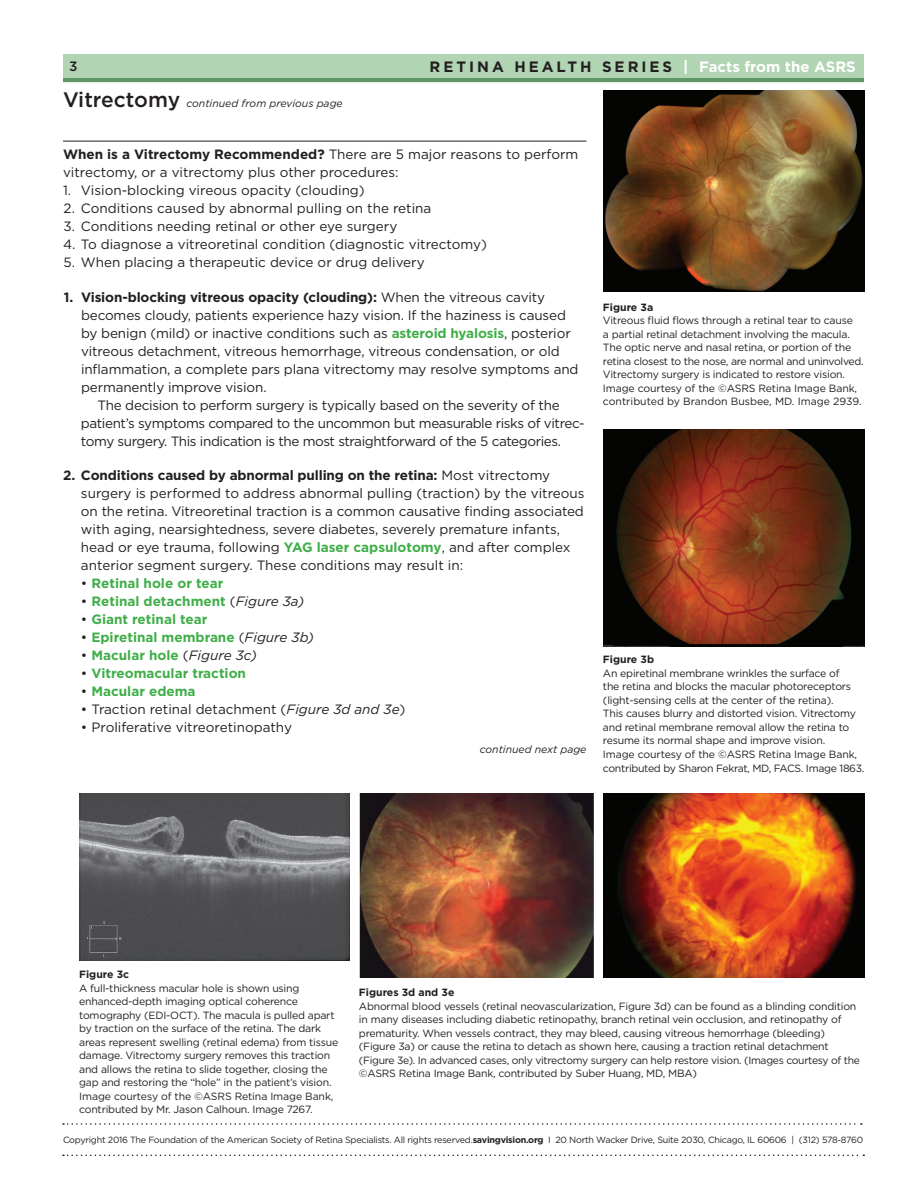
<style>
.page{position:relative;width:918px;height:1188px;background:#fff}
.page>*{position:absolute;margin:0;border:0;box-sizing:border-box;transform-origin:0 0}
.t1{font:700 15px "Gotham";letter-spacing:.2em;color:#231f20}
.t2{font:13.5px/18px "Gotham";letter-spacing:-.01em;color:#231f20}
.t3{font:13.5px/18px "Gotham";letter-spacing:-.03em;color:#231f20}
.t4{font:700 13.5px "Gotham";color:#40ae49}
.t5{font:500 13.5px "Gotham";color:#231f20}
.t6{font:10.5px/13.5px "Gotham";letter-spacing:-.02em;color:#231f20}
.t7{font:italic 10.5px "Gotham";color:#231f20}
.t8{font:700 10.5px "Gotham";color:#231f20}
.t9{font:9px "Gotham";letter-spacing:-.025em;color:#231f20}
.s1{font-weight:500;font-style:normal;font-size:21px}
.s2{color:#fff}
.s3{font-weight:700}
.s4{font-weight:700;color:#40ae49}
.s5{font-weight:400;color:#231f20}
.s6{font-weight:400;font-style:italic;color:#231f20}
.s7{font-style:italic}
</style>
<div class="page">
<hr style="left:63px;top:78px;width:801px;height:4px;background:#609768">
<div style="left:63px;top:54px;width:801px;height:24px;background:#b1d4b3"></div>
<svg style="left:63px;top:1123px;width:799px;height:2px"></svg>
<svg style="left:63px;top:1155px;width:801px;height:1px"></svg>
<hr style="left:63px;top:141px;width:523px;height:1px;background:#231f20">
<img style="left:603px;top:90px;width:261px;height:202px">
<img style="left:603px;top:429px;width:261px;height:217px">
<img style="left:359px;top:793px;width:235px;height:185px">
<img style="left:603px;top:793px;width:261px;height:185px">
<img style="left:80px;top:794px;width:269px;height:167px">
<p class="t5" style="left:69px;top:58px;width:10px">3</p>
<p class="t7" style="left:63px;top:96px;width:281px"><span class="s1">Vitrectomy</span> continued from previous page</p>
<h1 class="t1" style="left:429px;top:57px;width:428px">RETINA HEALTH SERIES <span class="s2">| Factsfrom the ASRS</span></h1>
<p class="t2" style="left:63px;top:145px;width:517px"><span class="s3">When is a Vitrectomy Recommended?</span> There are 5 major reasons to perform vitrectomy, or a vitrectomy plus other procedures:</p>
<p class="t2" style="left:63px;top:181px;width:303px">1. Vision-blocking vireous opacity (clouding)</p>
<p class="t2" style="left:64px;top:199px;width:369px">2. Conditions caused by abnormal pulling on the retina</p>
<p class="t2" style="left:63px;top:217px;width:335px">3. Conditions needing retinal or other eye surgery</p>
<p class="t2" style="left:63px;top:235px;width:426px">4. To diagnose a vitreoretinal condition (diagnostic vitrectomy)</p>
<p class="t2" style="left:63px;top:253px;width:363px">5. When placing a therapeutic device or drug delivery</p>
<p class="t2" style="left:81px;top:288px;width:499px;text-indent:-17px"><span class="s3">1. Vision-blocking vitreous opacity (clouding):</span> When the vitreous cavity becomes cloudy, patients experience hazy vision. If the haziness is caused by benign (mild) or inactive conditions such as <span class="s4">asteroid hyalosis</span>, posterior vitreous detachment, vitreous hemorrhage, vitreous condensation, or old inflammation, a complete pars plana vitrectomy may resolve symptoms and permanently improve vision.</p>
<p class="t3" style="left:81px;top:396px;width:505px;text-indent:17px">The decision to perform surgery is typically based on the severity of the patient’s symptoms compared to the uncommon but measurable risks of vitrec&shy;tomy surgery. This indication is the most straightforward of the 5 categories.</p>
<p class="t2" style="left:81px;top:466px;width:505px;text-indent:-18px"><span class="s3">2. Conditions caused by abnormal pulling on the retina:</span> Most vitrectomy surgery is performed to address abnormal pulling (traction) by the vitreous on the retina. Vitreoretinal traction is a common causative finding associated with aging, nearsightedness, severe diabetes, severely premature infants, head or eye trauma, following <span class="s4">YAG laser capsulotomy</span>, and after complex anterior segment surgery. These conditions may result in:</p>
<p class="t4" style="left:81px;top:574px;width:144px"><span class="s5">•</span> Retinal hole or tear</p>
<p class="t4" style="left:81px;top:592px;width:225px"><span class="s5">•</span> Retinal detachment <span class="s5">(</span><span class="s6">Figure 3a)</span></p>
<p class="t4" style="left:81px;top:610px;width:128px"><span class="s5">•</span> Giant retinal tear</p>
<p class="t4" style="left:81px;top:628px;width:235px"><span class="s5">•</span> Epiretinal membrane <span class="s5">(</span><span class="s6">Figure 3b)</span></p>
<p class="t4" style="left:81px;top:646px;width:178px"><span class="s5">•</span> Macular hole <span class="s5">(</span><span class="s6">Figure 3c)</span></p>
<p class="t4" style="left:81px;top:664px;width:167px"><span class="s5">•</span> Vitreomacular traction</p>
<p class="t4" style="left:81px;top:682px;width:116px"><span class="s5">•</span> Macular edema</p>
<p class="t2" style="left:81px;top:700px;width:326px">• Traction retinal detachment (<span class="s7">Figure 3d and 3e</span>)</p>
<p class="t2" style="left:81px;top:718px;width:213px">• Proliferative vitreoretinopathy</p>
<p class="t7" style="left:480px;top:742px;width:108px">continued next page</p>
<p class="t8" style="left:603px;top:300px;width:52px">Figure 3a</p>
<p class="t6" style="left:603px;top:314px;width:262px">Vitreous fluid flows through a retinal tear to cause<br>a partial retinal detachment involving the macula.<br>The optic nerve and nasal retina, or portion of the retina closest to the nose, are normal and uninvolved.<br>Vitrectomy surgery is indicated to restore vision.<br>Image courtesy of the ©ASRS Retina Image Bank, contributed by Brandon Busbee, MD. Image 2939.</p>
<p class="t8" style="left:603px;top:653px;width:53px">Figure 3b</p>
<p class="t6" style="left:603px;top:666px;width:263px">An epiretinal membrane wrinkles the surface of<br>the retina and blocks the macular photoreceptors (light-sensing cells at the center of the retina).<br>This causes blurry and distorted vision. Vitrectomy and retinal membrane removal allow the retina to resume its normal shape and improve vision.<br>Image courtesy of the ©ASRS Retina Image Bank, contributed by Sharon Fekrat, MD, FACS. Image 1863.</p>
<p class="t8" style="left:79px;top:967px;width:52px">Figure 3c</p>
<p class="t6" style="left:79px;top:981px;width:261px">A full-thickness macular hole is shown using enhanced-depth imaging optical coherence tomography (EDI-OCT). The macula is pulled apart by traction on the surface of the retina. The dark areas represent swelling (retinal edema) from tissue damage. Vitrectomy surgery removes this traction and allows the retina to slide together, closing the gap and restoring the “hole” in the patient’s vision.<br>Image courtesy of the ©ASRS Retina Image Bank, contributed by Mr. Jason Calhoun. Image 7267.</p>
<p class="t8" style="left:359px;top:986px;width:97px">Figures 3d and 3e</p>
<p class="t6" style="left:359px;top:999px;width:503px">Abnormal blood vessels (retinal neovascularization, Figure 3d) can be found as a blinding condition in many diseases including diabetic retinopathy, branch retinal vein occlusion, and retinopathy of prematurity. When vessels contract, they may bleed, causing vitreous hemorrhage (bleeding) (Figure 3a) or cause the retina to detach as shown here, causing a traction retinal detachment (Figure 3e). In advanced cases, only vitrectomy surgery can help restore vision. (Images courtesy of the ©ASRS Retina Image Bank, contributed by Suber Huang, MD, MBA)</p>
<p class="t9" style="left:63px;top:1134px;width:802px">Copyright 2016 The Foundation of the American Society of Retina Specialists. All rights reserved.<span class="s3">savingvision.org</span> I 20 North Wacker Drive, Suite 2030, Chicago, IL 60606 | (312) 578-8760</p>
</div>
